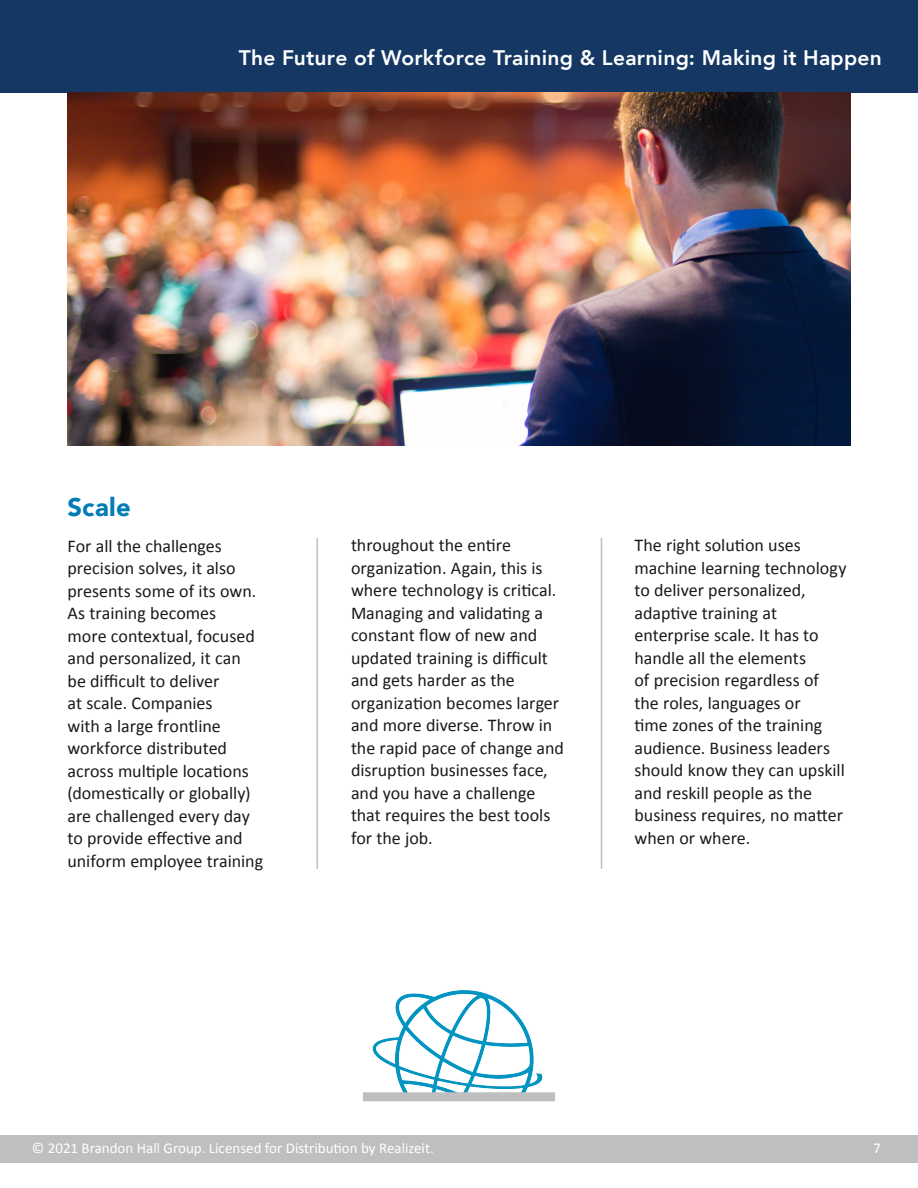
<style>
.page{position:relative;width:918px;height:1188px;background:#fff}
.page>*{position:absolute;margin:0;border:0;box-sizing:border-box;transform-origin:0 0}
.subheader{font:900 25.5px "Avenir";letter-spacing:.015em;color:#027bb6}
.t1{font:800 21px "Avenir";letter-spacing:.01em;color:#fff}
.body_copy{font:18px/22.5px "Calibri";color:#1a1a1a}
.t2{font:15px "Calibri";color:#fff}
</style>
<div class="page">
<div style="left:0;top:0;width:918px;height:92px;background:#143863"></div>
<div style="left:0;top:1136px;width:918px;height:27px;background:#bfbfbf"></div>
<img style="left:372px;top:990px;width:171px;height:102px">
<hr style="left:316px;top:538px;width:2px;height:331px;background:#bfbfbf">
<hr style="left:601px;top:538px;width:1px;height:331px;background:#bfbfbf">
<img style="left:68px;top:92px;width:782px;height:354px">
<div style="left:363px;top:1092px;width:192px;height:9px;background:#bfbfbf"></div>
<p class="t1" style="left:239px;top:41px;width:645px">The Future of Workforce Training &amp; Learning: Making it Happen</p>
<p class="subheader" style="left:68px;top:485px;width:65px">Scale</p>
<p class="body_copy" style="left:68px;top:534px;width:197px">For all the challenges precision solves, it also presents some of its own.<br>As training becomes<br>more contextual, focused and personalized, it can be difficult to deliver<br>at scale. Companies<br>with a large frontline workforce distributed across multiple locations (domestically or globally) are challenged every day to provide effective and uniform employee training</p>
<p class="body_copy" style="left:351px;top:533px;width:215px">throughout the entire organization. Again, this is where technology is critical.<br>Managing and validating a constant flow of new and updated training is difficult and gets harder as the organization becomes larger and more diverse. Throw in the rapid pace of change and disruption businesses face, and you have a challenge that requires the best tools for the job.</p>
<p class="body_copy" style="left:634px;top:533px;width:214px">The right solution uses machine learning technology to deliver personalized, adaptive training at enterprise scale. It has to handle all the elements<br>of precision regardless of the roles, languages or<br>time zones of the training audience. Business leaders should know they can upskill and reskill people as the business requires, no matter when or where.</p>
<p class="t2" style="left:32px;top:1138px;width:403px">© 2021 Brandon Hall Group. Licensed for Distribution by Realizeit.</p>
<p class="t2" style="left:873px;top:1138px;width:9px">7</p>
</div>
